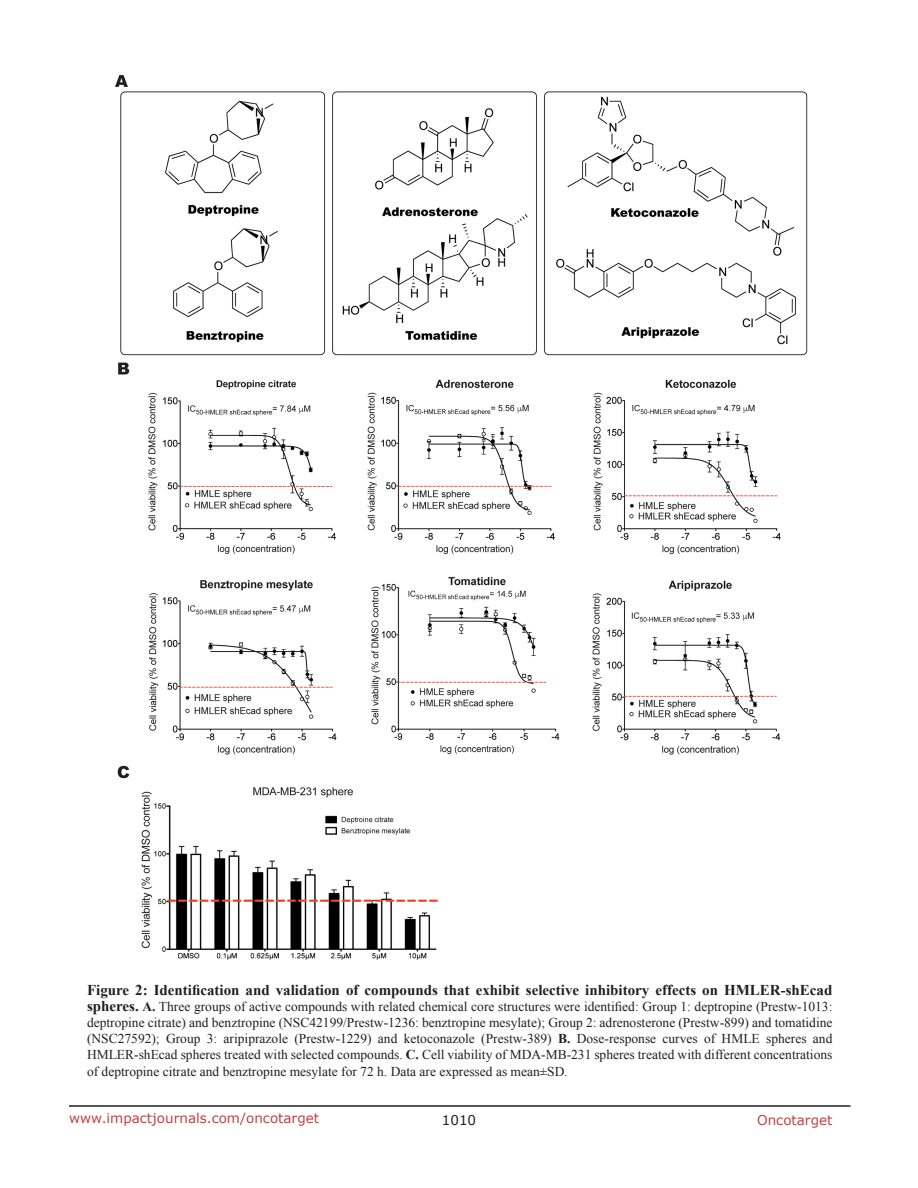
<style>
.page{position:relative;width:918px;height:1188px;background:#fff}
.page>*{position:absolute;margin:0;border:0;box-sizing:border-box;transform-origin:0 0}
.figuretext{font:700 15px "Times New Roman";color:#231f20}
.figuretext-2{font:13.5px/16.2px "Times New Roman";color:#231f20;text-align:justify}
.t1{font:13.5px "Verdana";color:#c24141}
.t2{font:13.5px "Verdana";color:#231f20}
.s1{font-weight:700;font-size:15px}
.s2{font-weight:700}
</style>
<div class="page">
<hr style="left:69px;top:1105px;width:781px;height:2px;background:#231f20">
<img style="left:115px;top:75px;width:693px;height:885px">
<p class="figuretext" style="left:87px;top:979px;width:747px">Figure 2: Identification and validation of compounds that exhibit selective inhibitory effects on HMLER-shEcad</p>
<p class="figuretext-2" style="left:87px;top:998px;width:747px"><span class="s1">spheres.</span> <span class="s2">A.</span> Three groups of active compounds with related chemical core structures were identified: Group 1: deptropine (Prestw-1013: deptropine citrate) and benztropine (NSC42199/Prestw-1236: benztropine mesylate); Group 2: adrenosterone (Prestw-899) and tomatidine (NSC27592); Group 3: aripiprazole (Prestw-1229) and ketoconazole (Prestw-389) <span class="s2">B.</span> Dose-response curves of HMLE spheres and HMLER-shEcad spheres treated with selected compounds. <span class="s2">C.</span> Cell viability of MDA-MB-231 spheres treated with different concentrations of deptropine citrate and benztropine mesylate for 72 h. Data are expressed as mean±SD.</p>
<p class="t1" style="left:69px;top:1109px;width:252px">www.impactjournals.com/oncotarget</p>
<p class="t2" style="left:442px;top:1111px;width:36px">1010</p>
<p class="t1" style="left:757px;top:1111px;width:77px">Oncotarget</p>
</div>
